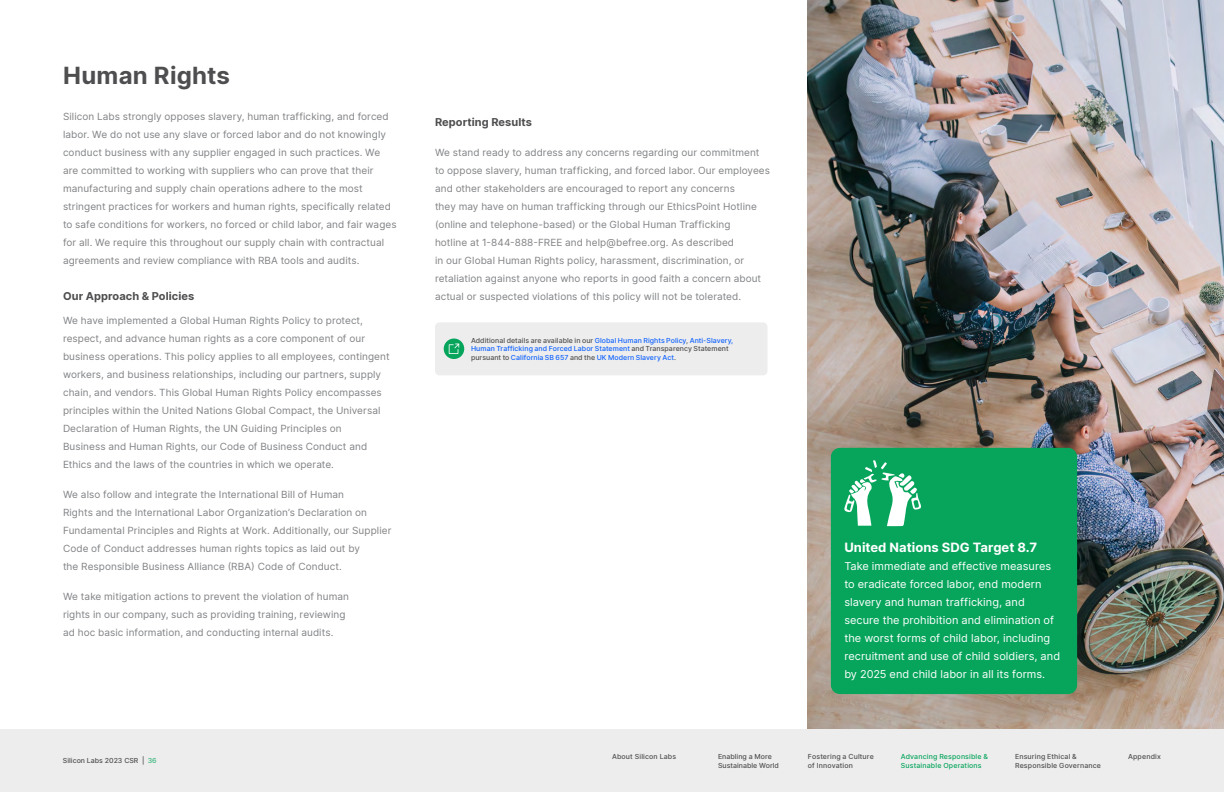
<style>
.page{position:relative;width:1224px;height:792px;background:#fff}
.page>*{position:absolute;margin:0;border:0;box-sizing:border-box;transform-origin:0 0}
.t1{font:700 24px "Inter";letter-spacing:.015em;color:#4e4e50}
.t2{font:700 13px "Inter";color:#fff}
.t3{font:11px/18px "Inter";letter-spacing:.005em;color:#fff}
.t4{font:700 11px "Inter";letter-spacing:.005em;color:#4e4e50}
.t5{font:10px/18px "Inter";letter-spacing:.01em;color:#808285}
.t6{font:500 7px/8.8px "Inter";letter-spacing:.01em;color:#0f62fe}
.t7{font:500 7px/9px "Inter";letter-spacing:.02em;color:#4e4e50}
.t8{font:500 7px/9px "Inter";color:#4e4e50}
.t9{font:500 7px/9px "Inter";letter-spacing:.02em;color:#07a55c}
.s1{color:#39b77d}
.s2{color:#4e4e50}
</style>
<div class="page">
<div style="left:435px;top:322px;width:333px;height:53px;background:#ededed;border-radius:4px"></div>
<div style="left:444px;top:339px;width:20px;height:20px;background:#07a55c;border-radius:50%"></div>
<svg style="left:449px;top:344px;width:10px;height:10px"></svg>
<img style="left:807px;top:0;width:417px;height:729px">
<div style="left:831px;top:448px;width:246px;height:246px;background:#07a55c;border-radius:9px"></div>
<svg style="left:844px;top:460px;width:77px;height:66px"></svg>
<div style="left:0;top:729px;width:1224px;height:63px;background:#ededed"></div>
<h1 class="t1" style="left:63px;top:57px;width:169px">Human Rights</h1>
<p class="t5" style="left:63px;top:107px;width:335px">Silicon Labs strongly opposes slavery, human trafficking, and forced labor. We do not use any slave or forced labor and do not knowingly conduct business with any supplier engaged in such practices. We are committed to working with suppliers who can prove that their manufacturing and supply chain operations adhere to the most stringent practices for workers and human rights, specifically related to safe conditions for workers, no forced or child labor, and fair wages for all. We require this throughout our supply chain with contractual agreements and review compliance with RBA tools and audits.</p>
<p class="t4" style="left:63px;top:288px;width:133px">Our Approach &amp; Policies</p>
<p class="t5" style="left:63px;top:311px;width:328px">We have implemented a Global Human Rights Policy to protect, respect, and advance human rights as a core component of our business operations. This policy applies to all employees, contingent workers, and business relationships, including our partners, supply chain, and vendors. This Global Human Rights Policy encompasses principles within the United Nations Global Compact, the Universal Declaration of Human Rights, the UN Guiding Principles on<br>Business and Human Rights, our Code of Business Conduct and Ethics and the laws of the countries in which we operate.</p>
<p class="t5" style="left:63px;top:485px;width:330px">We also follow and integrate the International Bill of Human<br>Rights and the International Labor Organization’s Declaration on Fundamental Principles and Rights at Work. Additionally, our Supplier Code of Conduct addresses human rights topics as laid out by<br>the Responsible Business Alliance (RBA) Code of Conduct.</p>
<p class="t5" style="left:63px;top:587px;width:288px">We take mitigation actions to prevent the violation of human rights in our company, such as providing training, reviewing ad hoc basic information, and conducting internal audits.</p>
<p class="t8" style="left:63px;top:756px;width:95px">Silicon Labs 2023 CSR | <span class="s1">36</span></p>
<p class="t4" style="left:435px;top:114px;width:98px">Reporting Results</p>
<p class="t5" style="left:435px;top:143px;width:337px">We stand ready to address any concerns regarding our commitment to oppose slavery, human trafficking, and forced labor. Our employees and other stakeholders are encouraged to report any concerns<br>they may have on human trafficking through our EthicsPoint Hotline (online and telephone-based) or the Global Human Trafficking<br>hotline at 1-844-888-FREE and help@befree.org. As described<br>in our Global Human Rights policy, harassment, discrimination, or retaliation against anyone who reports in good faith a concern about actual or suspected violations of this policy will not be tolerated.</p>
<p class="t6" style="left:471px;top:336px;width:264px"><span class="s2">Additional details are available in our</span> Global Human Rights Policy<span class="s2">,</span> Anti-Slavery,<br>Human Trafficking and Forced Labor Statement <span class="s2">and Transparency Statement pursuant to</span> California SB 657 <span class="s2">and the</span> UK Modern Slavery Act<span class="s2">.</span></p>
<p class="t7" style="left:612px;top:752px;width:66px">About Silicon Labs</p>
<p class="t8" style="left:718px;top:752px;width:62px">Enabling a More<br>Sustainable World</p>
<h2 class="t2" style="left:844px;top:538px;width:194px">United Nations SDG Target 8.7</h2>
<p class="t3" style="left:844px;top:557px;width:217px">Take immediate and effective measures to eradicate forced labor, end modern slavery and human trafficking, and secure the prohibition and elimination of the worst forms of child labor, including recruitment and use of child soldiers, and by 2025 end child labor in all its forms.</p>
<p class="t7" style="left:808px;top:752px;width:67px">Fostering a Culture of Innovation</p>
<p class="t9" style="left:901px;top:752px;width:89px">Advancing Responsible &amp;<br>Sustainable Operations</p>
<p class="t7" style="left:1015px;top:752px;width:63px">Ensuring Ethical &amp;</p>
<p class="t7" style="left:1128px;top:752px;width:34px">Appendix</p>
<p class="t7" style="left:1015px;top:761px;width:87px">Responsible Governance</p>
</div>
